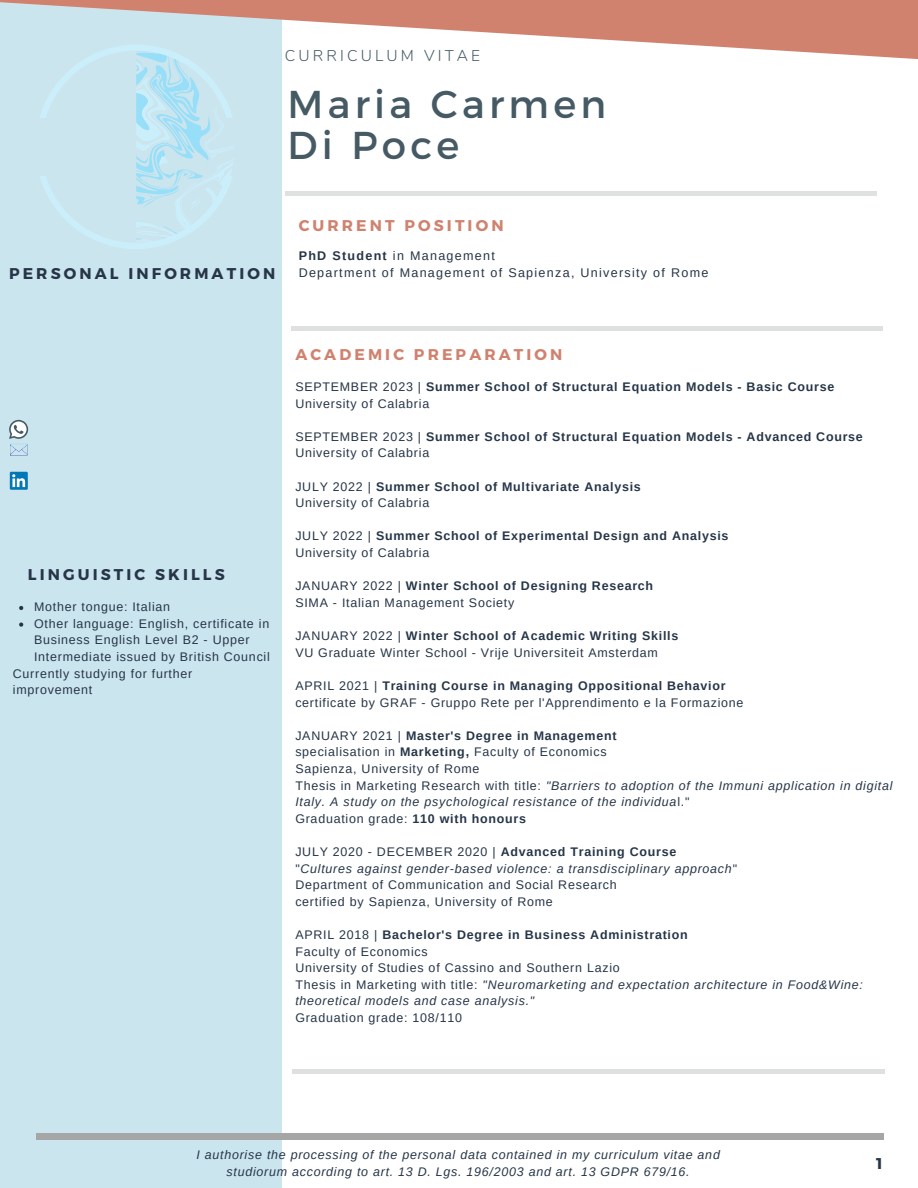
<style>
.page{position:relative;width:918px;height:1188px;background:#fff}
.page>*{position:absolute;margin:0;border:0;box-sizing:border-box;transform-origin:0 0}
.t1{font:38.85px/41.7px "Montserrat";letter-spacing:.11em;color:#455a64}
.t2{font:700 15.6px "Montserrat";letter-spacing:.2em;color:#263547}
.t3{font:700 15.6px "Montserrat";letter-spacing:.2em;color:#d0826f}
.t4{font:300 15.6px "Nunito";letter-spacing:.2em;color:#455a64}
.t5{font:12.6px "Arimo";letter-spacing:.1em;color:#263547}
.t6{font:12.45px/16.6px "Arimo";letter-spacing:.06em;color:#263547}
.t7{font:700 12.45px "Arimo";letter-spacing:.06em;color:#263547}
.t8{font:italic 12.45px/16.6px "Arimo";letter-spacing:.06em;color:#263547}
.s1{font-weight:700}
.s2{font-weight:400}
.s3{font-style:normal}
</style>
<div class="page">
<div style="left:0;top:0;width:282px;height:1188px;background:#cbe5ef"></div>
<div style="left:285px;top:191px;width:591px;height:5px;background:#dfe0e0"></div>
<svg style="left:0;top:0;width:918px;height:59px;fill:#d0826f"></svg>
<div style="left:37px;top:1133px;width:847px;height:7px;background:#a6a6a6"></div>
<svg style="left:9px;top:420px;width:19px;height:36px"></svg>
<div style="left:10px;top:472px;width:18px;height:18px;background:#0177b5"></div>
<svg style="left:12px;top:474px;width:13px;height:13px"></svg>
<svg style="left:19px;top:606px;width:4px;height:4px"></svg>
<svg style="left:19px;top:623px;width:4px;height:4px"></svg>
<div style="left:292px;top:326px;width:591px;height:5px;background:#dfe0e0"></div>
<div style="left:292px;top:1069px;width:593px;height:5px;background:#dfe0e0"></div>
<svg style="left:36px;top:45px;width:200px;height:204px"></svg>
<p class="t4" style="left:285px;top:45px;width:197px">CURRICULUM VITAE</p>
<p class="t1" style="left:288px;top:81px;width:320px">Maria Carmen<br>Di Poce</p>
<p class="t2" style="left:9px;top:264px;width:268px">PERSONAL INFORMATION</p>
<p class="t3" style="left:299px;top:215px;width:206px">CURRENT POSITION</p>
<p class="t5" style="left:299px;top:249px;width:198px"><span class="s1">PhD Student</span> in Management</p>
<p class="t5" style="left:299px;top:266px;width:411px">Department of Management of Sapienza, University of Rome</p>
<p class="t2" style="left:28px;top:564px;width:198px">LINGUISTIC SKILLS</p>
<p class="t6" style="left:34px;top:598px;width:138px">Mother tongue: Italian</p>
<p class="t6" style="left:34px;top:615px;width:237px">Other language: English, certificate in<br>Business English Level B2 - Upper<br>Intermediate issued by British Council</p>
<p class="t6" style="left:13px;top:665px;width:181px">Currently studying for further improvement</p>
<p class="t3" style="left:295px;top:344px;width:269px">ACADEMIC PREPARATION</p>
<h3 class="t7" style="left:295px;top:380px;width:541px"><span class="s2">SEPTEMBER 2023 |</span> Summer School of Structural Equation Models - Basic Course</h3>
<p class="t6" style="left:295px;top:395px;width:135px">University of Calabria</p>
<p class="t7" style="left:295px;top:430px;width:569px"><span class="s2">SEPTEMBER 2023 |</span> Summer School of Structural Equation Models - Advanced Course</p>
<p class="t6" style="left:295px;top:445px;width:135px">University of Calabria</p>
<p class="t7" style="left:295px;top:479px;width:347px"><span class="s2">JULY 2022 |</span> Summer School of Multivariate Analysis</p>
<p class="t6" style="left:295px;top:495px;width:135px">University of Calabria</p>
<p class="t7" style="left:295px;top:529px;width:435px"><span class="s2">JULY 2022 |</span> Summer School of Experimental Design and Analysis</p>
<p class="t6" style="left:295px;top:544px;width:135px">University of Calabria</p>
<p class="t7" style="left:295px;top:579px;width:359px"><span class="s2">JANUARY 2022 |</span> Winter School of Designing Research</p>
<p class="t6" style="left:295px;top:594px;width:220px">SIMA - Italian Management Society</p>
<p class="t7" style="left:295px;top:629px;width:385px"><span class="s2">JANUARY 2022 |</span> Winter School of Academic Writing Skills</p>
<p class="t6" style="left:295px;top:644px;width:364px">VU Graduate Winter School - Vrije Universiteit Amsterdam</p>
<p class="t7" style="left:295px;top:679px;width:432px"><span class="s2">APRIL 2021 |</span> Training Course in Managing Oppositional Behavior</p>
<p class="t6" style="left:295px;top:694px;width:450px">certificate by GRAF - Gruppo Rete per l'Apprendimento e la Formazione</p>
<h1 class="t7" style="left:295px;top:728px;width:323px"><span class="s2">JANUARY 2021 |</span> Master's Degree in Management</h1>
<h2 class="t6" style="left:295px;top:744px;width:313px">specialisation in <span class="s1">Marketing,</span> Faculty of Economics</h2>
<p class="t6" style="left:295px;top:760px;width:186px">Sapienza, University of Rome</p>
<p class="t8" style="left:295px;top:777px;width:599px"><span class="s3">Thesis in Marketing Research with title:</span> "Barriers to adoption of the Immuni application in digital<br>Italy. A study on the psychological resistance of the individua<span class="s3">l."</span></p>
<p class="t6" style="left:295px;top:810px;width:232px">Graduation grade: <span class="s1">110 with honours</span></p>
<p class="t6" style="left:295px;top:843px;width:382px">JULY 2020 - DECEMBER 2020 | <span class="s1">Advanced Training Course</span></p>
<p class="t8" style="left:295px;top:860px;width:443px"><span class="s3">"</span>Cultures against gender-based violence: a transdisciplinary approach<span class="s3">"</span></p>
<p class="t6" style="left:295px;top:877px;width:323px">Department of Communication and Social Research</p>
<h2 class="t6" style="left:295px;top:893px;width:259px">certified by Sapienza, University of Rome</h2>
<h2 class="t7" style="left:295px;top:928px;width:394px"><span class="s2">APRIL 2018 |</span> Bachelor's Degree in Business Administration</h2>
<p class="t6" style="left:295px;top:943px;width:134px">Faculty of Economics</p>
<p class="t6" style="left:295px;top:960px;width:326px">University of Studies of Cassino and Southern Lazio</p>
<p class="t8" style="left:295px;top:976px;width:569px"><span class="s3">Thesis in Marketing with title:</span> "Neuromarketing and expectation architecture in Food&amp;Wine: theoretical models and case analysis."</p>
<p class="t6" style="left:295px;top:1009px;width:168px">Graduation grade: 108/110</p>
<p class="t8" style="left:196px;top:1146px;width:525px;text-align:center">I authorise the processing of the personal data contained in my curriculum vitae and studiorum according to art. 13 D. Lgs. 196/2003 and art. 13 GDPR 679/16.</p>
<p class="t2" style="left:876px;top:1153px;width:8px">1</p>
</div>
